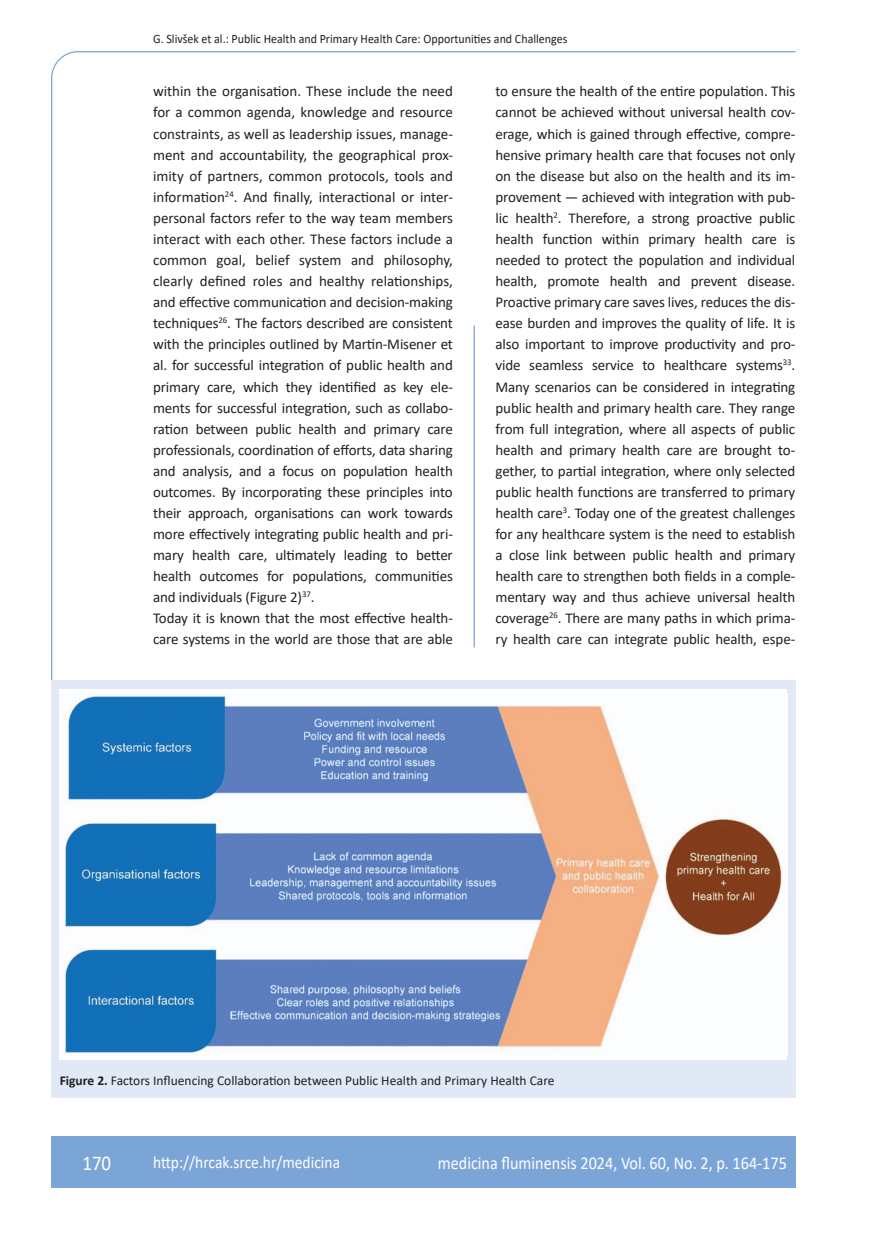
<style>
.page{position:relative;width:872px;height:1234px;background:#fff}
.page>*{position:absolute;margin:0;border:0;box-sizing:border-box;transform-origin:0 0}
.t1{font:21px "Calibri";color:#fff;scale:.9 1}
.t2{font:18px "Calibri";color:#fff;scale:.9 1}
.t3{font:17.25px "Calibri";color:#fff;scale:.9 1}
.osnovni_tekst{font:15px/21px "Calibri";letter-spacing:-.01em;color:#231f20;text-align:justify}
.potpis_slika{font:13.5px "Calibri";color:#231f20}
.glava{font:12.75px "Calibri";color:#231f20;scale:.94 1}
.s1{font-weight:700}
</style>
<div class="page">
<svg style="left:51px;top:51px;width:745px;height:631px"></svg>
<hr style="left:473px;top:325px;width:2px;height:322px;background:#7ca5d7">
<div style="left:51px;top:1135px;width:744px;height:51px;background:#7ca5d7"></div>
<div style="left:51px;top:680px;width:744px;height:417px;background:#e1e9f6"></div>
<div style="left:60px;top:689px;width:727px;height:370px;background:#fff"></div>
<img style="left:59px;top:693px;width:724px;height:362px">
<p class="glava" style="left:153px;top:29px;width:442px">G. Slivšek et al.: Public Health and Primary Health Care: Opportunities and Challenges</p>
<p class="osnovni_tekst" style="left:153px;top:80px;width:301px">within the organisation. These include the need for a common agenda, knowledge and resource constraints, as well as leadership issues, manage&shy;ment and accountability, the geographical prox&shy;imity of partners, common protocols, tools and information<sup>24</sup>. And finally, interactional or inter&shy;personal factors refer to the way team members interact with each other. These factors include a common goal, belief system and philosophy, clearly defined roles and healthy relationships, and effective communication and decision-making techniques<sup>26</sup>. The factors described are consistent with the principles outlined by Martin-Misener et al. for successful integration of public health and primary care, which they identified as key ele&shy;ments for successful integration, such as collabo&shy;ration between public health and primary care professionals, coordination of efforts, data sharing and analysis, and a focus on population health outcomes. By incorporating these principles into their approach, organisations can work towards more effectively integrating public health and pri&shy;mary health care, ultimately leading to better health outcomes for populations, communities and individuals (Figure 2)<sup>37</sup>.</p>
<p class="osnovni_tekst" style="left:153px;top:607px;width:301px">Today it is known that the most effective health&shy;care systems in the world are those that are able</p>
<p class="osnovni_tekst" style="left:495px;top:80px;width:301px">to ensure the health of the entire population. This cannot be achieved without universal health cov&shy;erage, which is gained through effective, compre&shy;hensive primary health care that focuses not only on the disease but also on the health and its im&shy;provement — achieved with integration with pub&shy;lic health<sup>2</sup>. Therefore, a strong proactive public health function within primary health care is needed to protect the population and individual health, promote health and prevent disease.<br>Proactive primary care saves lives, reduces the dis&shy;ease burden and improves the quality of life. It is also important to improve productivity and pro&shy;vide seamless service to healthcare systems<sup>33</sup>.<br>Many scenarios can be considered in integrating public health and primary health care. They range from full integration, where all aspects of public health and primary health care are brought to&shy;gether, to partial integration, where only selected public health functions are transferred to primary health care<sup>3</sup>. Today one of the greatest challenges for any healthcare system is the need to establish a close link between public health and primary health care to strengthen both fields in a comple&shy;mentary way and thus achieve universal health coverage<sup>26</sup>. There are many paths in which prima&shy;ry health care can integrate public health, espe-</p>
<p class="potpis_slika" style="left:60px;top:1070px;width:496px"><span class="s1">Figure 2.</span> Factors Influencing Collaboration between Public Health and Primary Health Care</p>
<p class="t1" style="left:82px;top:1147px;width:33px">170</p>
<p class="t3" style="left:153px;top:1149px;width:209px">http://hrcak.srce.hr/medicina</p>
<p class="t2" style="left:438px;top:1149px;width:389px">medicina fluminensis 2024, Vol. 60, No. 2, p. 164-175</p>
</div>
